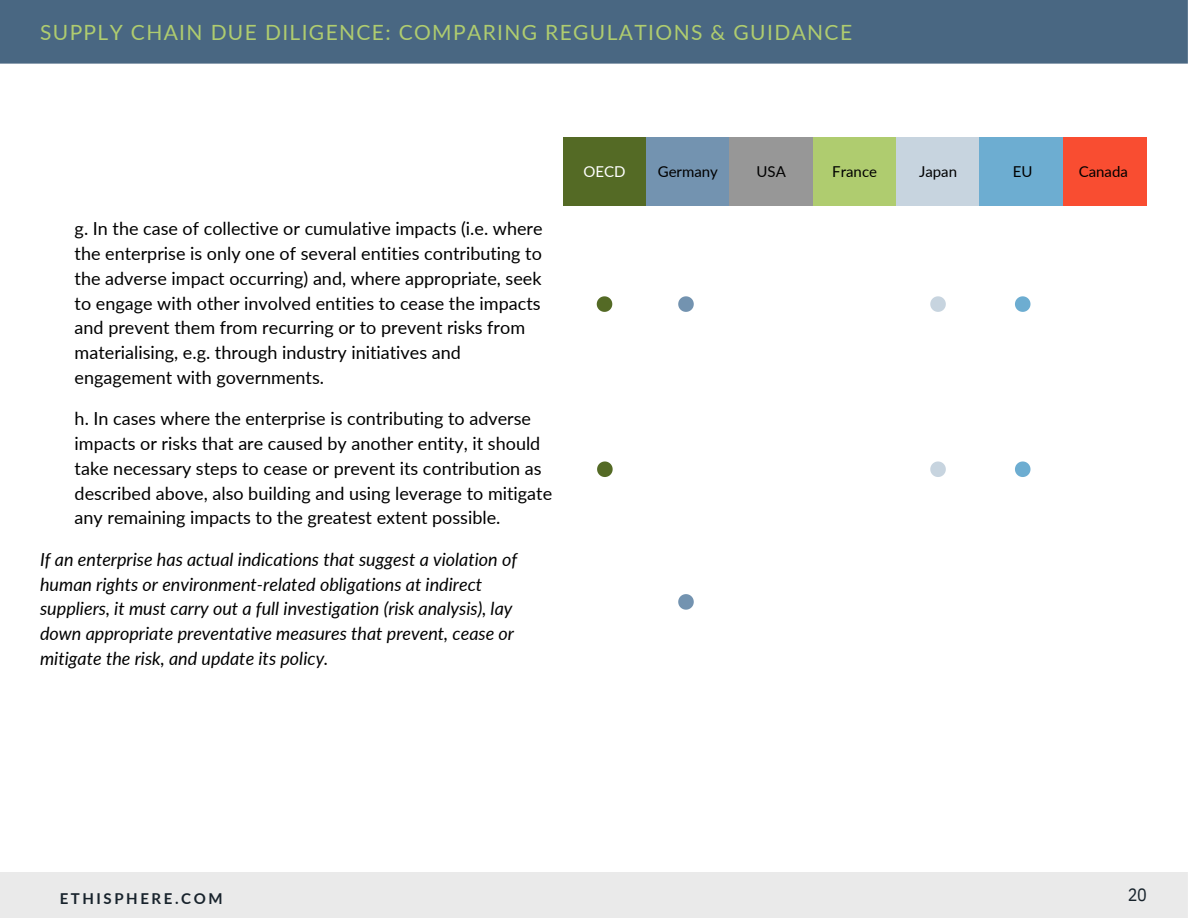
<style>
.page{position:relative;width:1188px;height:918px;background:#fff}
.page>*{position:absolute;margin:0;border:0;box-sizing:border-box;transform-origin:0 0}
.t1{font:21px "Lato";letter-spacing:.065em;color:#afcc6f}
.t2{font:18px/24.8px "Lato";color:#000}
.t3{font:italic 18px/24.8px "Lato";color:#000}
.t4{font:18px "IBM Plex Sans Cond";color:#18232c}
.t5{font:15px "Lato";color:#000}
.t6{font:700 15px "Lato";letter-spacing:.17em;color:#18232c}
.t7{font:15px "Lato";color:#fff}
</style>
<div class="page">
<div style="left:0;top:872px;width:1188px;height:46px;background:#eaeaea"></div>
<div style="left:0;top:0;width:1188px;height:64px;background:#496782"></div>
<svg style="left:597px;top:296px;width:15px;height:16px"></svg>
<svg style="left:597px;top:461px;width:16px;height:16px"></svg>
<svg style="left:678px;top:296px;width:16px;height:16px"></svg>
<svg style="left:678px;top:594px;width:16px;height:16px"></svg>
<svg style="left:930px;top:296px;width:16px;height:16px"></svg>
<svg style="left:930px;top:461px;width:16px;height:16px"></svg>
<svg style="left:1015px;top:461px;width:15px;height:16px"></svg>
<div style="left:563px;top:137px;width:83px;height:69px;background:#546a25"></div>
<div style="left:646px;top:137px;width:84px;height:69px;background:#7393b0"></div>
<div style="left:730px;top:137px;width:83px;height:69px;background:#979797"></div>
<div style="left:813px;top:137px;width:83px;height:69px;background:#afcc6f"></div>
<div style="left:896px;top:137px;width:84px;height:69px;background:#c7d4df"></div>
<div style="left:980px;top:137px;width:83px;height:69px;background:#6dadd1"></div>
<div style="left:1063px;top:137px;width:83px;height:69px;background:#f94d31"></div>
<svg style="left:1015px;top:296px;width:15px;height:16px"></svg>
<h1 class="t1" style="left:40px;top:20px;width:814px">SUPPLY CHAIN DUE DILIGENCE: COMPARING REGULATIONS &amp; GUIDANCE</h1>
<h2 class="t2" style="left:75px;top:216px;width:469px">g. In the case of collective or cumulative impacts (i.e. where the enterprise is only one of several entities contributing to the adverse impact occurring) and, where appropriate, seek to engage with other involved entities to cease the impacts and prevent them from recurring or to prevent risks from materialising, e.g. through industry initiatives and engagement with governments.</h2>
<h2 class="t2" style="left:75px;top:406px;width:479px">h. In cases where the enterprise is contributing to adverse impacts or risks that are caused by another entity, it should take necessary steps to cease or prevent its contribution as described above, also building and using leverage to mitigate any remaining impacts to the greatest extent possible.</h2>
<h4 class="t3" style="left:40px;top:546px;width:479px">If an enterprise has actual indications that suggest a violation of human rights or environment-related obligations at indirect suppliers, it must carry out a full investigation (risk analysis), lay down appropriate preventative measures that prevent, cease or mitigate the risk, and update its policy.</h4>
<p class="t7" style="left:583px;top:162px;width:44px">OECD</p>
<h4 class="t5" style="left:658px;top:162px;width:62px">Germany</h4>
<p class="t5" style="left:757px;top:162px;width:31px">USA</p>
<p class="t5" style="left:832px;top:162px;width:46px">France</p>
<h4 class="t5" style="left:919px;top:162px;width:40px">Japan</h4>
<p class="t5" style="left:1013px;top:162px;width:21px">EU</p>
<p class="t5" style="left:1079px;top:162px;width:51px">Canada</p>
<h2 class="t6" style="left:60px;top:889px;width:164px">ETHISPHERE.COM</h2>
<p class="t4" style="left:1128px;top:882px;width:21px">20</p>
</div>
